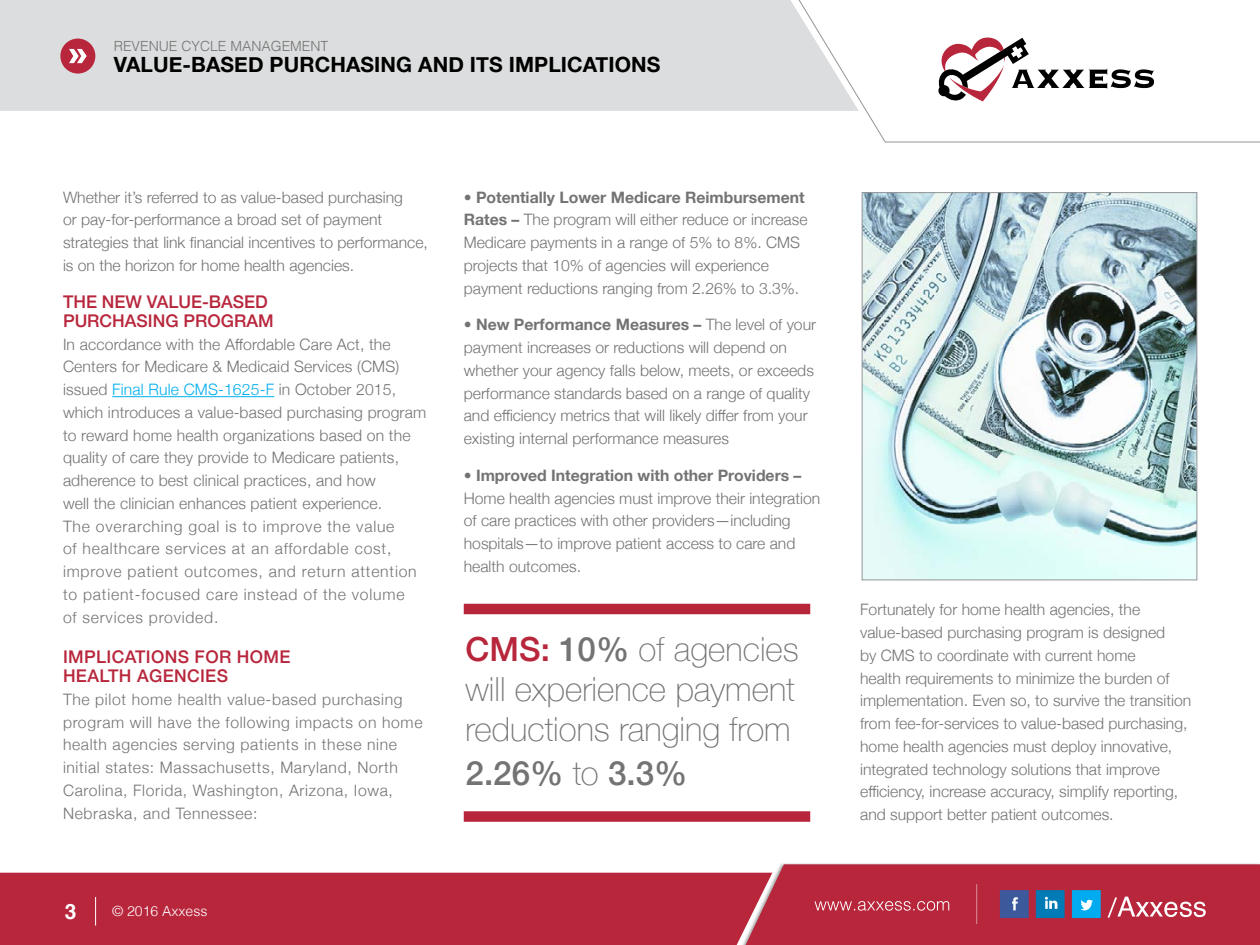
<style>
.page{position:relative;width:1260px;height:945px;background:#fff}
.page>*{position:absolute;margin:0;border:0;box-sizing:border-box;transform-origin:0 0}
.t1{font:100 33.25px/39.9px "Helvetica Neue";color:#737373;text-align:justify}
.t2{font:500 33.25px "Helvetica Neue";color:#737373}
.t3{font:700 21px "Helvetica Neue";letter-spacing:.005em;color:#000}
.t4{font:700 21px "Helvetica";color:#fff}
.t5{font:500 17.5px/19.2px "Helvetica Neue";color:#b8263c}
.t6{font:500 17.5px/19.2px "Helvetica Neue";letter-spacing:.02em;color:#b8263c}
.t7{font:300 15.75px/22.8px "Helvetica Neue";color:#737373}
.t8{font:300 15.75px/22.8px "Helvetica Neue";letter-spacing:.04em;color:#737373}
.t9{font:300 14px "Helvetica";color:#737373}
.t10{font:300 14px "Helvetica";color:#fff}
.s1{color:#00aeef}
.s2{font-weight:700}
.s3{font-weight:500;color:#b8263c}
.s4{font-weight:500}
.s5{font-weight:100}
</style>
<div class="page">
<div style="left:0;top:0;width:794px;height:111px;background:#dcddde"></div>
<div style="left:0;top:873px;width:727px;height:72px;background:#b8263c"></div>
<div style="left:727px;top:863px;width:533px;height:82px;background:#000;opacity:.4"></div>
<svg style="left:794px;top:0;width:466px;height:142px"></svg>
<div style="left:60px;top:39px;width:35px;height:35px;background:#b8263c;border-radius:50%"></div>
<svg style="left:69px;top:49px;width:18px;height:14px"></svg>
<svg style="left:938px;top:37px;width:216px;height:65px"></svg>
<hr style="left:112px;top:396px;width:162px;height:1px;background:#00aeef">
<div style="left:464px;top:604px;width:346px;height:10px;background:#b8263c"></div>
<div style="left:464px;top:811px;width:346px;height:11px;background:#b8263c"></div>
<svg style="left:746px;top:864px;width:514px;height:81px;background:#b2354c"></svg>
<svg style="left:95px;top:897px;width:1px;height:29px"></svg>
<img style="left:864px;top:195px;width:331px;height:383px">
<div style="left:862px;top:193px;width:335px;height:387px;border:1px solid #939598"></div>
<p class="t9" style="left:114px;top:34px;width:216px">REVENUE CYCLE MANAGEMENT</p>
<h2 class="t3" style="left:114px;top:48px;width:548px">VALUE-BASED PURCHASING AND ITS IMPLICATIONS</h2>
<p class="t7" style="left:63px;top:184px;width:366px">Whether it’s referred to as value-based purchasing<br>or pay-for-performance a broad set of payment strategies that link financial incentives to performance, is on the horizon for home health agencies.</p>
<p class="t5" style="left:63px;top:290px;width:212px">THE NEW VALUE-BASED<br>PURCHASING PROGRAM</p>
<p class="t7" style="left:63px;top:331px;width:365px">In accordance with the Affordable Care Act, the Centers for Medicare &amp; Medicaid Services (CMS) issued <span class="s1">Final Rule CMS-1625-F</span> in October 2015, which introduces a value-based purchasing program to reward home health organizations based on the quality of care they provide to Medicare patients, adherence to best clinical practices, and how<br>well the clinician enhances patient experience.<br>The overarching goal is to improve the value<br>of healthcare services at an affordable cost, improve patient outcomes, and return attention to patient-focused care instead of the volume<br>of services provided.</p>
<p class="t6" style="left:63px;top:646px;width:229px">IMPLICATIONS FOR HOME<br>HEALTH AGENCIES</p>
<p class="t8" style="left:63px;top:687px;width:361px">The pilot home health value-based purchasing program will have the following impacts on home health agencies serving patients in these nine initial states: Massachusetts, Maryland, North Carolina, Florida, Washington, Arizona, Iowa, Nebraska, and Tennessee:</p>
<h2 class="t4" style="left:65px;top:895px;width:13px">3</h2>
<p class="t10" style="left:112px;top:899px;width:97px">© 2016 Axxess</p>
<p class="t7" style="left:464px;top:185px;width:345px">• <span class="s2">Potentially Lower Medicare Reimbursement Rates –</span> The program will either reduce or increase Medicare payments in a range of 5% to 8%. CMS projects that 10% of agencies will experience payment reductions ranging from 2.26% to 3.3%.</p>
<p class="t7" style="left:464px;top:312px;width:354px">• <span class="s2">New Performance Measures –</span> The level of your payment increases or reductions will depend on whether your agency falls below, meets, or exceeds performance standards based on a range of quality and efficiency metrics that will likely differ from your existing internal performance measures</p>
<p class="t7" style="left:464px;top:463px;width:358px">• <span class="s2">Improved Integration with other Providers – </span>Home health agencies must improve their integration of care practices with other providers—including hospitals—to improve patient access to care and health outcomes.</p>
<h1 class="t1" style="left:466px;top:628px;width:335px"><span class="s3">CMS:</span> <span class="s4">10%</span> of agencies will experience payment reductions ranging from</h1>
<h1 class="t2" style="left:466px;top:746px;width:223px">2.26% <span class="s5">to</span> 3.3%</h1>
<p class="t7" style="left:860px;top:597px;width:333px">Fortunately for home health agencies, the value-based purchasing program is designed<br>by CMS to coordinate with current home<br>health requirements to minimize the burden of implementation. Even so, to survive the transition from fee-for-services to value-based purchasing, home health agencies must deploy innovative, integrated technology solutions that improve efficiency, increase accuracy, simplify reporting, and support better patient outcomes.</p>
</div>
